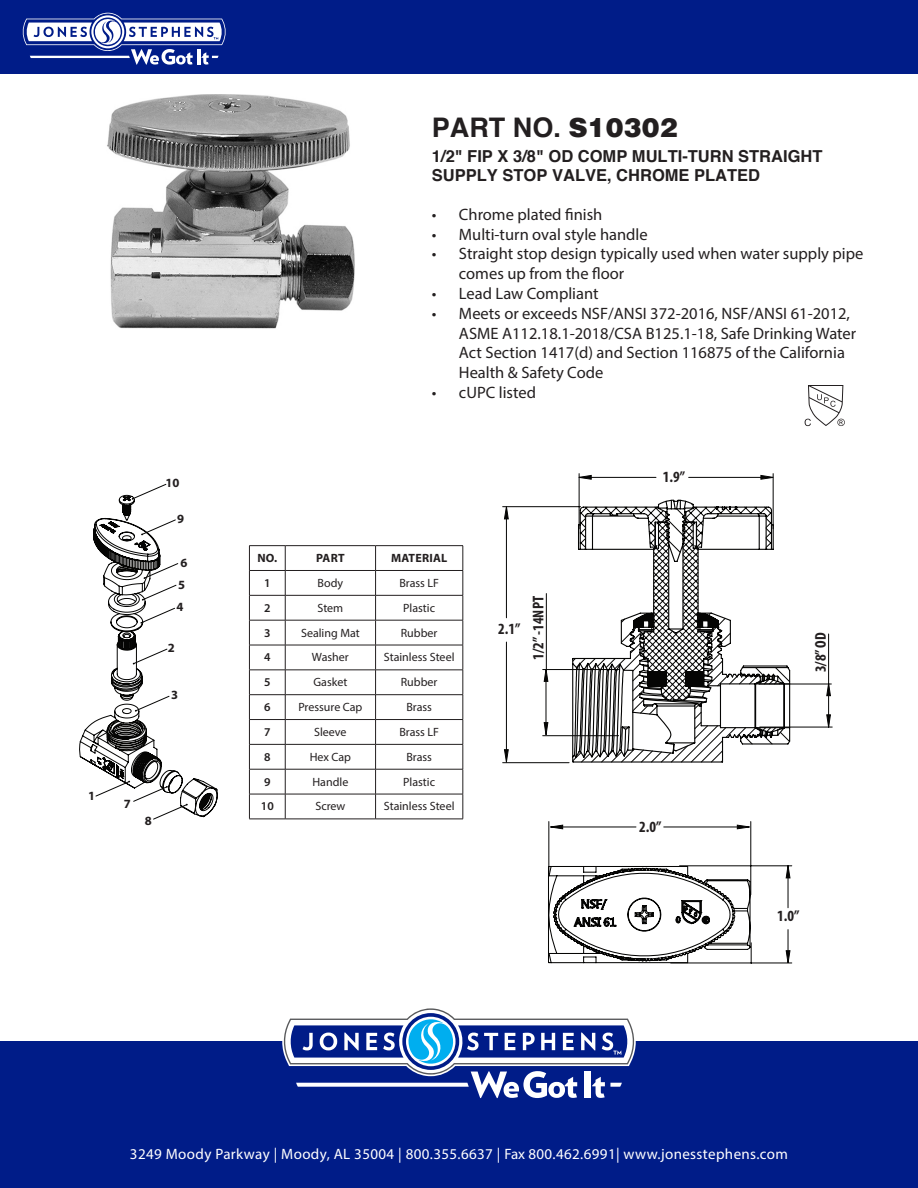
<style>
.page{position:relative;width:918px;height:1188px;background:#fff}
.page>*{position:absolute;margin:0;border:0;box-sizing:border-box;transform-origin:0 0}
.t1{font:700 27px "Helvetica";color:#231f20}
.t2{font:16.5px/19.8px "Myriad Pro";color:#231f20}
.t3{font:700 16.5px "Helvetica";color:#231f20}
.t4{font:700 condensed 15.6px "Myriad Pro";color:#231f20}
.t5{font:15px "Myriad Pro";letter-spacing:.025em;color:#fff}
.t6{font:700 12.6px "Myriad Pro";color:#231f20}
.t7{font:12px "Myriad Pro";color:#231f20}
.t8{font:700 12px "Myriad Pro";letter-spacing:.02em;color:#231f20}
.t9{font:600 12px "Myriad Pro";color:#231f20}
.s1{font-weight:900}
</style>
<div class="page">
<div style="left:0;top:1041px;width:918px;height:147px;background:#001c88"></div>
<svg style="left:282px;top:1008px;width:354px;height:90px"></svg>
<div style="left:0;top:0;width:918px;height:73px;background:#001c88"></div>
<svg style="left:22px;top:13px;width:204px;height:52px"></svg>
<img style="left:107px;top:94px;width:248px;height:235px">
<svg style="left:79px;top:495px;width:138px;height:322px"></svg>
<svg style="left:132px;top:484px;width:35px;height:16px"></svg>
<svg style="left:141px;top:519px;width:35px;height:16px"></svg>
<svg style="left:144px;top:563px;width:34px;height:16px"></svg>
<svg style="left:142px;top:585px;width:35px;height:16px"></svg>
<svg style="left:140px;top:608px;width:35px;height:16px"></svg>
<svg style="left:133px;top:649px;width:35px;height:15px"></svg>
<svg style="left:135px;top:696px;width:35px;height:16px"></svg>
<svg style="left:95px;top:781px;width:93px;height:39px"></svg>
<hr style="left:249px;top:545px;width:36px;height:1px;background:#231f20">
<hr style="left:285px;top:545px;width:91px;height:1px;background:#231f20">
<svg style="left:285px;top:546px;width:1px;height:273px"></svg>
<hr style="left:376px;top:545px;width:87px;height:1px;background:#231f20">
<svg style="left:375px;top:546px;width:1px;height:273px"></svg>
<svg style="left:463px;top:546px;width:1px;height:273px"></svg>
<hr style="left:285px;top:570px;width:91px;height:1px;background:#231f20">
<hr style="left:376px;top:570px;width:87px;height:1px;background:#231f20">
<hr style="left:285px;top:595px;width:91px;height:1px;background:#231f20">
<hr style="left:376px;top:595px;width:87px;height:1px;background:#231f20">
<hr style="left:285px;top:620px;width:91px;height:1px;background:#231f20">
<hr style="left:376px;top:620px;width:87px;height:1px;background:#231f20">
<hr style="left:285px;top:645px;width:91px;height:1px;background:#231f20">
<hr style="left:376px;top:645px;width:87px;height:1px;background:#231f20">
<hr style="left:285px;top:670px;width:91px;height:1px;background:#231f20">
<hr style="left:376px;top:670px;width:87px;height:1px;background:#231f20">
<hr style="left:285px;top:694px;width:91px;height:1px;background:#231f20">
<hr style="left:376px;top:694px;width:87px;height:1px;background:#231f20">
<hr style="left:285px;top:719px;width:91px;height:1px;background:#231f20">
<hr style="left:376px;top:719px;width:87px;height:1px;background:#231f20">
<hr style="left:285px;top:744px;width:91px;height:1px;background:#231f20">
<hr style="left:376px;top:744px;width:87px;height:1px;background:#231f20">
<hr style="left:285px;top:769px;width:91px;height:1px;background:#231f20">
<hr style="left:376px;top:769px;width:87px;height:1px;background:#231f20">
<hr style="left:285px;top:794px;width:91px;height:1px;background:#231f20">
<hr style="left:376px;top:794px;width:87px;height:1px;background:#231f20">
<hr style="left:285px;top:819px;width:91px;height:1px;background:#231f20">
<hr style="left:376px;top:819px;width:87px;height:1px;background:#231f20">
<hr style="left:249px;top:570px;width:36px;height:1px;background:#231f20">
<hr style="left:249px;top:595px;width:36px;height:1px;background:#231f20">
<hr style="left:249px;top:620px;width:36px;height:1px;background:#231f20">
<hr style="left:249px;top:645px;width:36px;height:1px;background:#231f20">
<hr style="left:249px;top:670px;width:36px;height:1px;background:#231f20">
<hr style="left:249px;top:694px;width:36px;height:1px;background:#231f20">
<hr style="left:249px;top:719px;width:36px;height:1px;background:#231f20">
<hr style="left:249px;top:744px;width:36px;height:1px;background:#231f20">
<hr style="left:249px;top:769px;width:36px;height:1px;background:#231f20">
<hr style="left:249px;top:794px;width:36px;height:1px;background:#231f20">
<svg style="left:249px;top:546px;width:1px;height:273px"></svg>
<hr style="left:249px;top:819px;width:36px;height:1px;background:#231f20">
<svg style="left:508px;top:475px;width:323px;height:288px"></svg>
<hr style="left:773px;top:474px;width:1px;height:55px;background:#050504">
<hr style="left:579px;top:474px;width:1px;height:55px;background:#050504">
<hr style="left:760px;top:727px;width:72px;height:1px;background:#050504">
<hr style="left:759px;top:684px;width:72px;height:1px;background:#050504">
<hr style="left:828px;top:634px;width:1px;height:50px;background:#050504">
<hr style="left:503px;top:506px;width:78px;height:1px;background:#050504">
<hr style="left:503px;top:762px;width:66px;height:1px;background:#050504">
<svg style="left:579px;top:475px;width:194px;height:4px"></svg>
<svg style="left:827px;top:684px;width:3px;height:43px"></svg>
<svg style="left:543px;top:668px;width:6px;height:67px"></svg>
<svg style="left:504px;top:507px;width:4px;height:255px"></svg>
<hr style="left:543px;top:669px;width:76px;height:1px;background:#050504">
<hr style="left:543px;top:735px;width:76px;height:1px;background:#050504">
<hr style="left:546px;top:594px;width:1px;height:76px;background:#050504">
<svg style="left:571px;top:499px;width:220px;height:264px"></svg>
<hr style="left:546px;top:679px;width:1px;height:50px;background:#050504">
<hr style="left:680px;top:865px;width:112px;height:1px;background:#050504">
<hr style="left:671px;top:963px;width:121px;height:1px;background:#050504">
<hr style="left:750px;top:822px;width:1px;height:73px;background:#050504">
<hr style="left:549px;top:822px;width:1px;height:50px;background:#050504">
<svg style="left:548px;top:824px;width:243px;height:140px"></svg>
<svg style="left:805px;top:385px;width:40px;height:41px"></svg>
<p class="t6" style="left:166px;top:475px;width:15px">10</p>
<p class="t6" style="left:177px;top:510px;width:8px">9</p>
<p class="t6" style="left:180px;top:555px;width:8px">6</p>
<p class="t6" style="left:178px;top:577px;width:8px">5</p>
<p class="t6" style="left:176px;top:598px;width:8px">4</p>
<p class="t6" style="left:168px;top:640px;width:8px">2</p>
<p class="t6" style="left:171px;top:687px;width:8px">3</p>
<p class="t6" style="left:88px;top:788px;width:8px">1</p>
<p class="t6" style="left:124px;top:795px;width:8px">7</p>
<p class="t6" style="left:145px;top:812px;width:8px">8</p>
<p class="t1" style="left:432px;top:111px;width:248px">PART NO. <span class="s1">S10302</span></p>
<p class="t3" style="left:432px;top:145px;width:392px">1/2" FIP X 3/8" OD COMP MULTI-TURN STRAIGHT</p>
<p class="t3" style="left:432px;top:165px;width:330px">SUPPLY STOP VALVE, CHROME PLATED</p>
<p class="t2" style="left:432px;top:204px;width:172px">• Chrome plated finish</p>
<p class="t2" style="left:432px;top:224px;width:217px">• Multi-turn oval style handle</p>
<p class="t2" style="left:459px;top:244px;width:406px;text-indent:-27px">• Straight stop design typically used when water supply pipe comes up from the floor</p>
<p class="t2" style="left:432px;top:283px;width:168px">• Lead Law Compliant</p>
<p class="t2" style="left:459px;top:303px;width:399px;text-indent:-27px">• Meets or exceeds NSF/ANSI 372-2016, NSF/ANSI 61-2012, ASME A112.18.1-2018/CSA B125.1-18, Safe Drinking Water Act Section 1417(d) and Section 116875 of the California Health &amp; Safety Code</p>
<p class="t2" style="left:432px;top:382px;width:106px">• cUPC listed</p>
<p class="t8" style="left:257px;top:550px;width:21px">NO.</p>
<p class="t8" style="left:316px;top:550px;width:30px">PART</p>
<p class="t8" style="left:391px;top:550px;width:58px">MATERIAL</p>
<p class="t9" style="left:264px;top:575px;width:8px">1</p>
<p class="t7" style="left:318px;top:575px;width:27px">Body</p>
<p class="t7" style="left:399px;top:575px;width:41px">Brass LF</p>
<p class="t9" style="left:264px;top:600px;width:8px">2</p>
<p class="t7" style="left:318px;top:600px;width:27px">Stem</p>
<p class="t7" style="left:403px;top:600px;width:33px">Plastic</p>
<p class="t9" style="left:264px;top:625px;width:8px">3</p>
<p class="t7" style="left:301px;top:625px;width:60px">Sealing Mat</p>
<p class="t7" style="left:401px;top:625px;width:38px">Rubber</p>
<p class="t9" style="left:264px;top:650px;width:8px">4</p>
<p class="t7" style="left:312px;top:650px;width:38px">Washer</p>
<p class="t7" style="left:384px;top:650px;width:72px">Stainless Steel</p>
<p class="t9" style="left:264px;top:675px;width:8px">5</p>
<p class="t7" style="left:313px;top:675px;width:35px">Gasket</p>
<p class="t7" style="left:401px;top:675px;width:38px">Rubber</p>
<p class="t9" style="left:264px;top:699px;width:8px">6</p>
<p class="t7" style="left:298px;top:700px;width:65px">Pressure Cap</p>
<p class="t7" style="left:406px;top:700px;width:27px">Brass</p>
<p class="t9" style="left:264px;top:724px;width:8px">7</p>
<p class="t7" style="left:314px;top:724px;width:34px">Sleeve</p>
<p class="t7" style="left:399px;top:724px;width:41px">Brass LF</p>
<p class="t9" style="left:264px;top:749px;width:8px">8</p>
<p class="t7" style="left:310px;top:749px;width:43px">Hex Cap</p>
<p class="t7" style="left:406px;top:749px;width:27px">Brass</p>
<p class="t9" style="left:264px;top:774px;width:8px">9</p>
<p class="t7" style="left:312px;top:774px;width:37px">Handle</p>
<p class="t7" style="left:403px;top:774px;width:33px">Plastic</p>
<p class="t9" style="left:261px;top:799px;width:14px">10</p>
<p class="t7" style="left:315px;top:799px;width:32px">Screw</p>
<p class="t7" style="left:384px;top:799px;width:72px">Stainless Steel</p>
<p class="t4" style="left:498px;top:619px;width:24px">2.1”</p>
<p class="t4" style="left:528px;top:660px;width:65px;rotate:-90deg">1/2” -14NPT</p>
<p class="t4" style="left:663px;top:467px;width:24px">1.9”</p>
<p class="t4" style="left:639px;top:817px;width:24px">2.0”</p>
<p class="t4" style="left:811px;top:672px;width:41px;rotate:-90deg">3/8” OD</p>
<p class="t4" style="left:777px;top:906px;width:24px">1.0”</p>
<p class="t5" style="left:130px;top:1145px;width:660px">3249 Moody Parkway | Moody, AL 35004 | 800.355.6637 | Fax 800.462.6991| www.jonesstephens.com</p>
</div>
